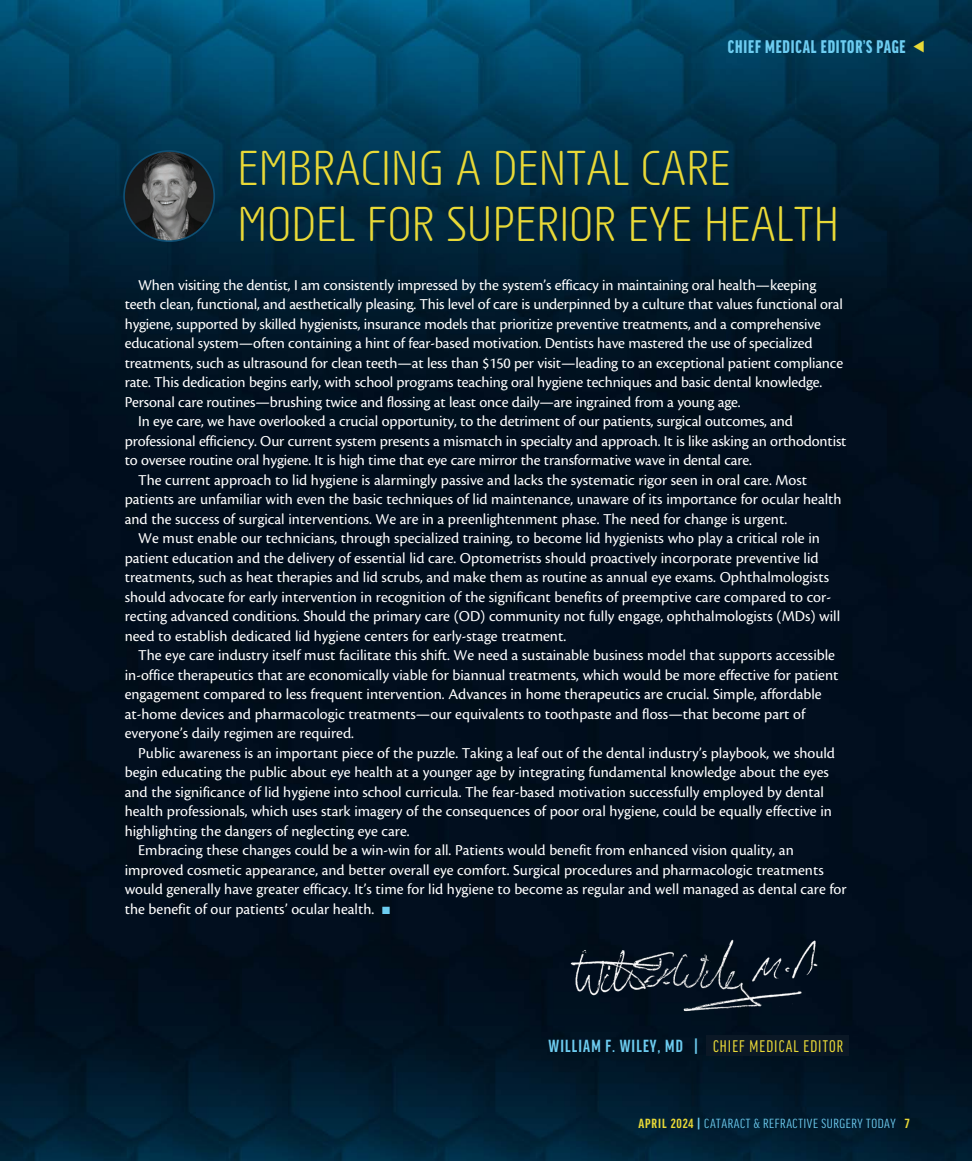
<style>
.page{position:relative;width:972px;height:1161px;background:#fff}
.page>*{position:absolute;margin:0;border:0;box-sizing:border-box;transform-origin:0 0}
.body{font:47.55px/55.9px "Sys TT";letter-spacing:-.01em;color:#e9d937;scale:.9 1}
.t1{font:900 extra-condensed 19.5px "Good Headline Pro";letter-spacing:.045em;color:#6dccf0}
.subhead{font:700 extra-condensed 18.75px "Good Headline Pro";letter-spacing:.06em;color:#6dccf0}
.subhead-2{font:18px "Good Headline Pro X Cond News";letter-spacing:.06em;color:#e9d937}
.body-2{font:15.75px/19.5px "Cronos Pro";color:#fff}
.t2{font:extra-condensed 14.1px "Good Headline Pro";letter-spacing:.035em;color:#6dccf0;scale:1.11 1}
.s1{color:#6dccf0}
.s2{font-weight:700;color:#e9d937}
.s3{font-weight:700}
</style>
<div class="page">
<img style="left:0;top:0;width:972px;height:1161px">
<img style="left:124px;top:151px;width:90px;height:90px;border-radius:45px">
<div style="left:123px;top:150px;width:92px;height:92px;border:2px solid #0e4f74;border-radius:50%"></div>
<img style="left:558px;top:926px;width:274px;height:96px">
<div style="left:707px;top:1036px;width:142px;height:20px;background:#0b1826"></div>
<svg style="left:914px;top:41px;width:10px;height:12px"></svg>
<p class="t1" style="left:728px;top:37px;width:179px">CHIEF MEDICAL EDITOR’S PAGE</p>
<p class="body" style="left:237px;top:138px;width:671px">EMBRACING A DENTAL CARE<br>MODEL FOR SUPERIOR EYE HEALTH</p>
<p class="body-2" style="left:125px;top:275px;width:720px;text-indent:14px">When visiting the dentist, I am consistently impressed by the system’s efficacy in maintaining oral health—keeping teeth clean, functional, and aesthetically pleasing. This level of care is underpinned by a culture that values functional oral hygiene, supported by skilled hygienists, insurance models that prioritize preventive treatments, and a comprehensive educational system—often containing a hint of fear-based motivation. Dentists have mastered the use of specialized treatments, such as ultrasound for clean teeth—at less than $150 per visit—leading to an exceptional patient compliance rate. This dedication begins early, with school programs teaching oral hygiene techniques and basic dental knowledge.<br>Personal care routines—brushing twice and flossing at least once daily—are ingrained from a young age.</p>
<p class="body-2" style="left:125px;top:412px;width:723px;text-indent:14px">In eye care, we have overlooked a crucial opportunity, to the detriment of our patients, surgical outcomes, and professional efficiency. Our current system presents a mismatch in specialty and approach. It is like asking an orthodontist to oversee routine oral hygiene. It is high time that eye care mirror the transformative wave in dental care.</p>
<p class="body-2" style="left:125px;top:470px;width:718px;text-indent:14px">The current approach to lid hygiene is alarmingly passive and lacks the systematic rigor seen in oral care. Most patients are unfamiliar with even the basic techniques of lid maintenance, unaware of its importance for ocular health and the success of surgical interventions. We are in a preenlightenment phase. The need for change is urgent.</p>
<p class="body-2" style="left:125px;top:529px;width:717px;text-indent:14px">We must enable our technicians, through specialized training, to become lid hygienists who play a critical role in patient education and the delivery of essential lid care. Optometrists should proactively incorporate preventive lid treatments, such as heat therapies and lid scrubs, and make them as routine as annual eye exams. Ophthalmologists should advocate for early intervention in recognition of the significant benefits of preemptive care compared to cor&shy;recting advanced conditions. Should the primary care (OD) community not fully engage, ophthalmologists (MDs) will need to establish dedicated lid hygiene centers for early-stage treatment.</p>
<p class="body-2" style="left:125px;top:646px;width:715px;text-indent:14px">The eye care industry itself must facilitate this shift. We need a sustainable business model that supports accessible in-office therapeutics that are economically viable for biannual treatments, which would be more effective for patient engagement compared to less frequent intervention. Advances in home therapeutics are crucial. Simple, affordable at-home devices and pharmacologic treatments—our equivalents to toothpaste and floss—that become part of everyone’s daily regimen are required.</p>
<p class="body-2" style="left:125px;top:743px;width:712px;text-indent:14px">Public awareness is an important piece of the puzzle. Taking a leaf out of the dental industry’s playbook, we should begin educating the public about eye health at a younger age by integrating fundamental knowledge about the eyes and the significance of lid hygiene into school curricula. The fear-based motivation successfully employed by dental health professionals, which uses stark imagery of the consequences of poor oral hygiene, could be equally effective in highlighting the dangers of neglecting eye care.</p>
<p class="body-2" style="left:125px;top:841px;width:723px;text-indent:14px">Embracing these changes could be a win-win for all. Patients would benefit from enhanced vision quality, an improved cosmetic appearance, and better overall eye comfort. Surgical procedures and pharmacologic treatments would generally have greater efficacy. It’s time for lid hygiene to become as regular and well managed as dental care for the benefit of our patients’ ocular health. <span class="s1">■</span></p>
<p class="subhead" style="left:549px;top:1037px;width:151px">WILLIAM F. WILEY, MD |</p>
<p class="subhead-2" style="left:713px;top:1037px;width:132px">CHIEF MEDICAL EDITOR</p>
<p class="t2" style="left:638px;top:1117px;width:246px"><span class="s2">APRIL 2024</span> <span class="s3">|</span> CATARACT &amp; REFRACTIVE SURGERY TODAY <span class="s2">7</span></p>
</div>
